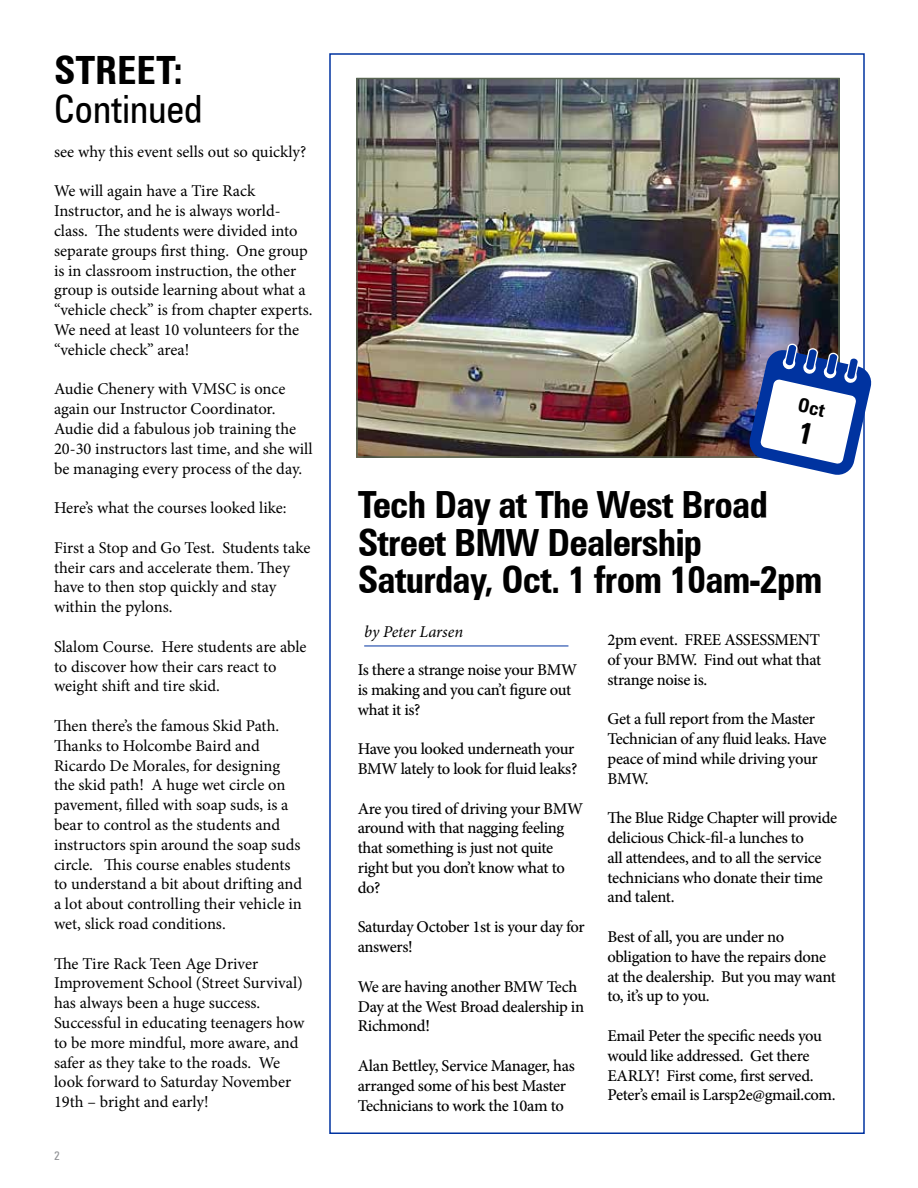
<style>
.page{position:relative;width:918px;height:1188px;background:#fff}
.page>*{position:absolute;margin:0;border:0;box-sizing:border-box;transform-origin:0 0}
.t1{font:condensed 39px "Zurich BT";color:#000}
.t2{font:700 condensed 39px "Zurich BT";color:#000}
.t3{font:700 condensed 37.5px/37.5px "Zurich BT";letter-spacing:-.02em;color:#000}
.t4{font:16.5px/19.8px "Minion Pro";letter-spacing:-.005em;color:#000}
.t5{font:500 16.5px/19.8px "Minion Pro";letter-spacing:-.02em;color:#000}
.t6{font:italic 16.5px "Minion Pro";letter-spacing:-.005em;color:#000}
.t7{font:condensed 12px "Zurich BT";color:#939598}
</style>
<div class="page">
<hr style="left:364px;top:646px;width:204px;height:1px;background:#0033a0">
<img style="left:359px;top:81px;width:478px;height:374px">
<div style="left:356px;top:78px;width:484px;height:380px;border:2px solid #586551"></div>
<svg style="left:748px;top:343px;width:124px;height:133px"></svg>
<h1 class="t2" style="left:54px;top:46px;width:131px">STREET:</h1>
<h1 class="t1" style="left:54px;top:85px;width:150px">Continued</h1>
<p class="t4" style="left:54px;top:142px;width:254px">see why this event sells out so quickly?</p>
<p class="t4" style="left:54px;top:181px;width:260px">We will again have a Tire Rack Instructor, and he is always world&shy;class. The students were divided into separate groups first thing. One group is in classroom instruction, the other group is outside learning about what a “vehicle check” is from chapter experts.<br>We need at least 10 volunteers for the “vehicle check” area!</p>
<p class="t4" style="left:54px;top:379px;width:260px">Audie Chenery with VMSC is once again our Instructor Coordinator.<br>Audie did a fabulous job training the 20-30 instructors last time, and she will be managing every process of the day.</p>
<p class="t4" style="left:54px;top:498px;width:234px">Here’s what the courses looked like:</p>
<p class="t4" style="left:54px;top:538px;width:258px">First a Stop and Go Test. Students take their cars and accelerate them. They have to then stop quickly and stay within the pylons.</p>
<p class="t4" style="left:54px;top:637px;width:254px">Slalom Course. Here students are able to discover how their cars react to weight shift and tire skid.</p>
<p class="t4" style="left:54px;top:716px;width:250px">Then there’s the famous Skid Path.<br>Thanks to Holcombe Baird and Ricardo De Morales, for designing the skid path! A huge wet circle on pavement, filled with soap suds, is a bear to control as the students and instructors spin around the soap suds circle. This course enables students to understand a bit about drifting and a lot about controlling their vehicle in wet, slick road conditions.</p>
<p class="t4" style="left:54px;top:953px;width:252px">The Tire Rack Teen Age Driver<br>Improvement School (Street Survival) has always been a huge success.<br>Successful in educating teenagers how to be more mindful, more aware, and safer as they take to the roads. We look forward to Saturday November<br>19th – bright and early!</p>
<p class="t7" style="left:54px;top:1148px;width:7px">2</p>
<h2 class="t3" style="left:358px;top:486px;width:466px">Tech Day at The West Broad<br>Street BMW Dealership<br>Saturday, Oct. 1 from 10am-2pm</h2>
<p class="t6" style="left:364px;top:620px;width:101px">by Peter Larsen</p>
<p class="t5" style="left:608px;top:630px;width:215px;text-align:justify">2pm event. FREE ASSESSMENT of your BMW. Find out what that strange noise is.</p>
<p class="t5" style="left:608px;top:709px;width:221px">Get a full report from the Master<br>Technician of any fluid leaks. Have peace of mind while driving your<br>BMW.</p>
<p class="t5" style="left:608px;top:808px;width:231px">The Blue Ridge Chapter will provide delicious Chick-fil-a lunches to<br>all attendees, and to all the service technicians who donate their time and talent.</p>
<p class="t5" style="left:608px;top:927px;width:230px">Best of all, you are under no obligation to have the repairs done at the dealership. But you may want to, it’s up to you.</p>
<p class="t5" style="left:608px;top:1026px;width:230px">Email Peter the specific needs you would like addressed. Get there EARLY! First come, first served.<br>Peter’s email is Larsp2e@gmail.com.</p>
<p class="t5" style="left:358px;top:660px;width:221px">Is there a strange noise your BMW is making and you can’t figure out what it is?</p>
<p class="t5" style="left:358px;top:739px;width:221px">Have you looked underneath your<br>BMW lately to look for fluid leaks?</p>
<p class="t5" style="left:358px;top:798px;width:227px">Are you tired of driving your BMW around with that nagging feeling that something is just not quite right but you don’t know what to do?</p>
<p class="t5" style="left:358px;top:917px;width:229px">Saturday October 1st is your day for answers!</p>
<p class="t5" style="left:358px;top:977px;width:228px">We are having another BMW Tech<br>Day at the West Broad dealership in<br>Richmond!</p>
<p class="t5" style="left:358px;top:1056px;width:219px">Alan Bettley, Service Manager, has arranged some of his best Master<br>Technicians to work the 10am to</p>
</div>
